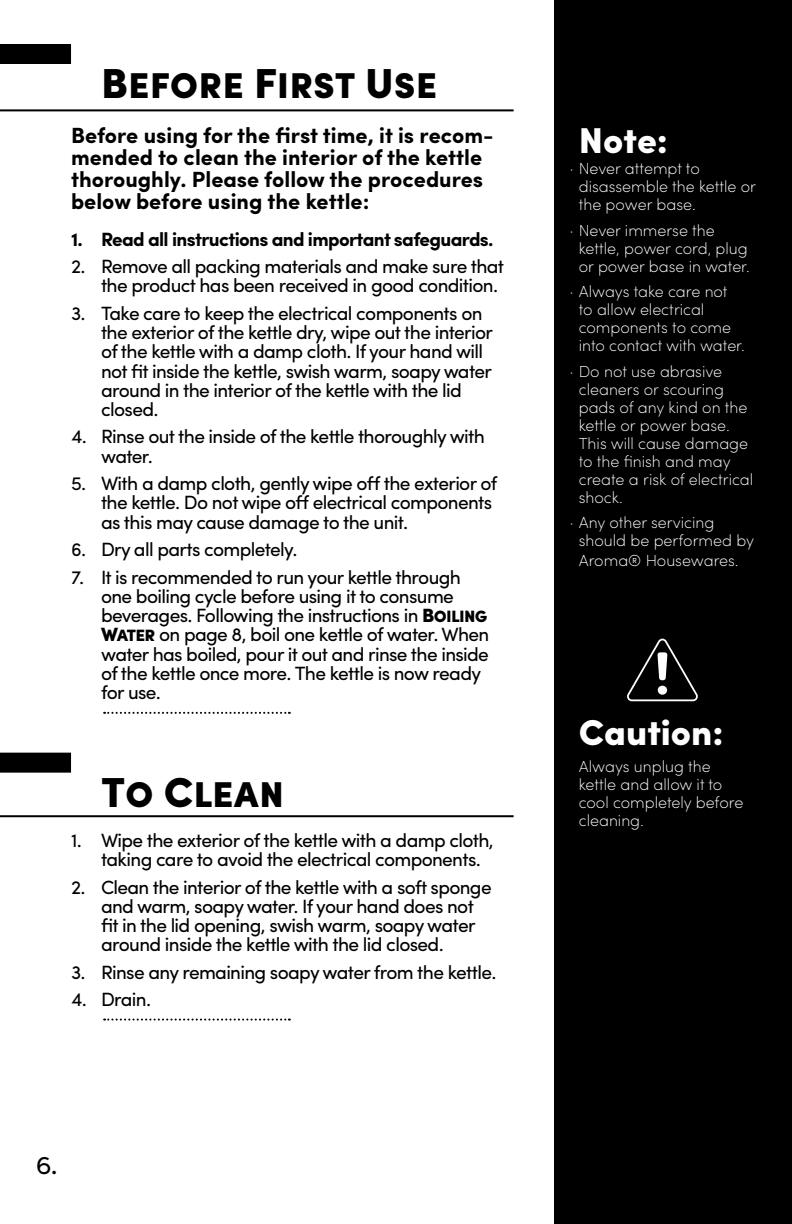
<style>
.page{position:relative;width:792px;height:1224px;background:#fff}
.page>*{position:absolute;margin:0;border:0;box-sizing:border-box;transform-origin:0 0}
.t1{font:900 42px "Sofia Pro";color:#000}
.t2{font:900 36px "Sofia Pro";color:#fff}
.t3{font:24px "Filson Pro";color:#000}
.t4{font:700 22px/22px "Sofia Pro";color:#000}
.t5{font:19.2px/19.2px "Sofia Pro";letter-spacing:-.035em;color:#000}
.t6{font:700 19.2px "Sofia Pro";letter-spacing:-.035em;color:#000}
.t7{font:200 16px/18px "Sofia Pro";color:#fff}
.s1{font-weight:900}
</style>
<div class="page">
<div style="left:554px;top:0;width:238px;height:1224px;background:#000"></div>
<hr style="left:0;top:109px;width:514px;height:2px;background:#000">
<hr style="left:0;top:815px;width:514px;height:2px;background:#000">
<div style="left:0;top:753px;width:71px;height:20px;background:#000"></div>
<div style="left:0;top:44px;width:71px;height:20px;background:#000"></div>
<svg style="left:104px;top:712px;width:186px;height:2px"></svg>
<svg style="left:104px;top:1019px;width:186px;height:2px"></svg>
<svg style="left:627px;top:639px;width:71px;height:62px"></svg>
<h1 class="t1" style="left:101px;top:50px;width:338px">Before First Use</h1>
<p class="t4" style="left:71px;top:123px;width:424px">Before using for the first time, it is recom&shy;mended to clean the interior of the kettle thoroughly. Please follow the procedures below before using the kettle:</p>
<p class="t6" style="left:71px;top:224px;width:424px">1. Read all instructions and important safeguards.</p>
<p class="t5" style="left:101px;top:256px;width:405px;text-indent:-30px">2. Remove all packing materials and make sure that the product has been received in good condition.</p>
<p class="t5" style="left:101px;top:302px;width:394px;text-indent:-30px">3. Take care to keep the electrical components on the exterior of the kettle dry, wipe out the interior of the kettle with a damp cloth. If your hand will not fit inside the kettle, swish warm, soapy water around in the interior of the kettle with the lid closed.</p>
<p class="t5" style="left:101px;top:426px;width:385px;text-indent:-30px">4. Rinse out the inside of the kettle thoroughly with water.</p>
<p class="t5" style="left:101px;top:473px;width:398px;text-indent:-30px">5. With a damp cloth, gently wipe off the exterior of the kettle. Do not wipe off electrical components as this may cause damage to the unit.</p>
<p class="t5" style="left:71px;top:539px;width:228px">6. Dry all parts completely.</p>
<p class="t5" style="left:101px;top:566px;width:390px;text-indent:-30px">7. It is recommended to run your kettle through one boiling cycle before using it to consume beverages. Following the instructions in <span class="s1">Boiling Water</span> on page 8, boil one kettle of water. When water has boiled, pour it out and rinse the inside of the kettle once more. The kettle is now ready for use.</p>
<h1 class="t1" style="left:101px;top:759px;width:185px">To Clean</h1>
<p class="t5" style="left:101px;top:829px;width:394px;text-indent:-30px">1. Wipe the exterior of the kettle with a damp cloth, taking care to avoid the electrical components.</p>
<p class="t5" style="left:101px;top:876px;width:392px;text-indent:-30px">2. Clean the interior of the kettle with a soft sponge and warm, soapy water. If your hand does not fit in the lid opening, swish warm, soapy water around inside the kettle with the lid closed.</p>
<p class="t5" style="left:71px;top:961px;width:427px">3. Rinse any remaining soapy water from the kettle.</p>
<p class="t5" style="left:71px;top:989px;width:82px">4. Drain.</p>
<p class="t3" style="left:36px;top:1149px;width:23px">6.</p>
<h2 class="t2" style="left:579px;top:112px;width:91px">Note:</h2>
<p class="t7" style="left:579px;top:159px;width:179px;text-indent:-9px">· Never attempt to disassemble the kettle or the power base.</p>
<p class="t7" style="left:579px;top:220px;width:173px;text-indent:-9px">· Never immerse the kettle, power cord, plug or power base in water.</p>
<p class="t7" style="left:579px;top:282px;width:168px;text-indent:-9px">· Always take care not to allow electrical components to come into contact with water.</p>
<p class="t7" style="left:579px;top:361px;width:176px;text-indent:-9px">· Do not use abrasive cleaners or scouring pads of any kind on the kettle or power base.<br>This will cause damage to the finish and may create a risk of electrical shock.</p>
<p class="t7" style="left:579px;top:513px;width:177px;line-height:18.6px;text-indent:-9px">· Any other servicing should be performed by<br>Aroma® Housewares.</p>
<h2 class="t2" style="left:579px;top:704px;width:146px">Caution:</h2>
<p class="t7" style="left:579px;top:756px;width:166px">Always unplug the kettle and allow it to cool completely before cleaning.</p>
</div>
